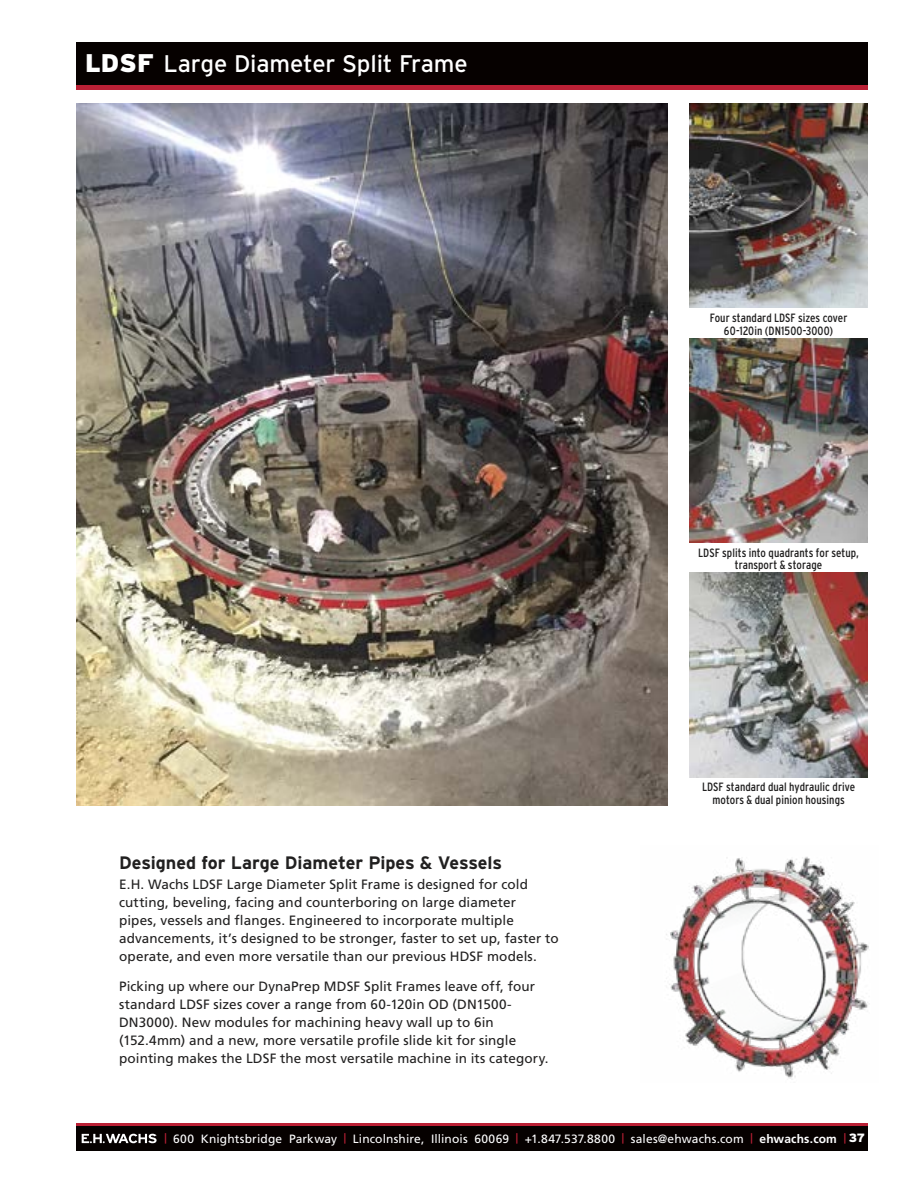
<style>
.page{position:relative;width:919px;height:1191px;background:#fff}
.page>*{position:absolute;margin:0;border:0;box-sizing:border-box;transform-origin:0 0}
.t1{font:24px "Interstate";letter-spacing:-.005em;color:#fff}
.t2{font:700 18px "Interstate";letter-spacing:-.005em;color:#212020}
.entro{font:13.5px/18px "Frutiger";letter-spacing:.005em;color:#212020}
.t3{font:condensed 12px/12.8px "Interstate";letter-spacing:.005em;color:#212020;text-align:center}
.t4{font:12px "Frutiger";letter-spacing:.01em;color:#fff}
.s1{font-weight:900;font-size:25.5px}
.s2{font-weight:700;font-size:10.5px;color:#ba2035}
.s3{font-weight:700}
.s4{font-family:"Interstate";font-weight:900}
</style>
<div class="page">
<div style="left:77px;top:1125px;width:790px;height:25px;background:#060100"></div>
<hr style="left:77px;top:1123px;width:790px;height:2px;background:#ba2035">
<hr style="left:77px;top:85px;width:790px;height:4px;background:#ba2035">
<svg style="left:82px;top:1133px;width:74px;height:10px"></svg>
<div style="left:77px;top:43px;width:790px;height:42px;background:#060100"></div>
<img style="left:77px;top:104px;width:591px;height:701px">
<img style="left:666px;top:857px;width:203px;height:222px">
<img style="left:689px;top:573px;width:178px;height:204px">
<img style="left:689px;top:338px;width:178px;height:204px">
<img style="left:689px;top:104px;width:178px;height:204px">
<p class="t1" style="left:85px;top:50px;width:384px"><span class="s1">LDSF</span> Large Diameter Split Frame</p>
<h2 class="t2" style="left:119px;top:852px;width:384px">Designed for Large Diameter Pipes &amp; Vessels</h2>
<p class="entro" style="left:119px;top:875px;width:441px">E.H. Wachs LDSF Large Diameter Split Frame is designed for cold cutting, beveling, facing and counterboring on large diameter<br>pipes, vessels and flanges. Engineered to incorporate multiple advancements, it’s designed to be stronger, faster to set up, faster to operate, and even more versatile than our previous HDSF models.</p>
<p class="entro" style="left:119px;top:977px;width:431px">Picking up where our DynaPrep MDSF Split Frames leave off, four standard LDSF sizes cover a range from 60-120in OD (DN1500- DN3000). New modules for machining heavy wall up to 6in (152.4mm) and a new, more versatile profile slide kit for single pointing makes the LDSF the most versatile machine in its category.</p>
<p class="t3" style="left:709px;top:311px;width:139px">Four standard LDSF sizes cover</p>
<p class="t3" style="left:724px;top:324px;width:111px">60-120in (DN1500-3000)</p>
<p class="t3" style="left:698px;top:546px;width:162px">LDSF splits into quadrants for setup, transport &amp; storage</p>
<p class="t3" style="left:702px;top:780px;width:155px">LDSF standard dual hydraulic drive motors &amp; dual pinion housings</p>
<p class="t4" style="left:164px;top:1131px;width:702px"><span class="s2">|</span> 600 Knightsbridge Parkway <span class="s2">|</span> Lincolnshire, Illinois 60069 <span class="s2">|</span> +1.847.537.8800 <span class="s2">|</span> sales@ehwachs.com <span class="s2">|</span> <span class="s3">ehwachs.com</span> <span class="s2">|</span> <span class="s4">37</span></p>
</div>
